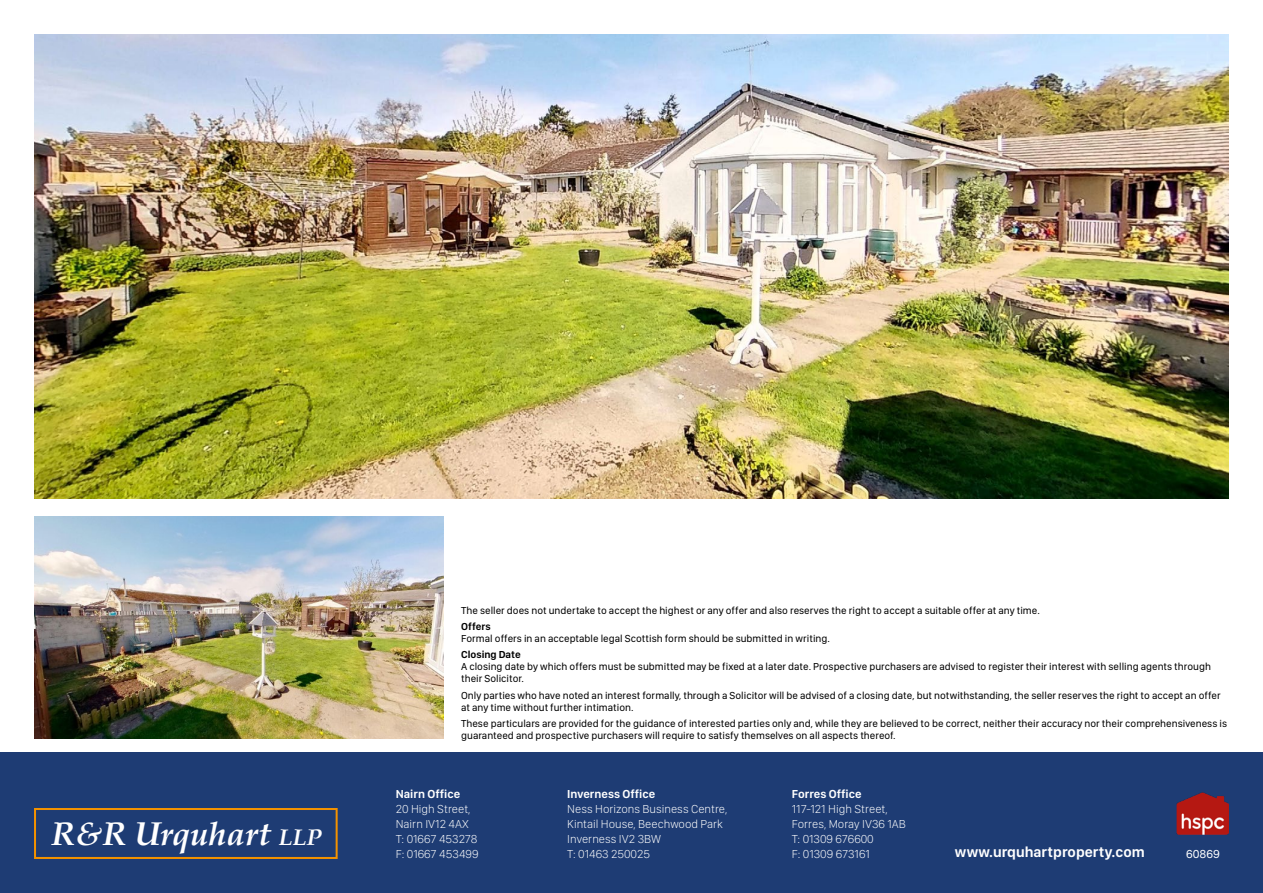
<style>
.page{position:relative;width:1263px;height:893px;background:#fff}
.page>*{position:absolute;margin:0;border:0;box-sizing:border-box;transform-origin:0 0}
.t1{font:italic 700 33px "Palatino";color:#fff}
.t2{font:600 15px "SF Compact Display";color:#fff}
.t3{font:100 12px/15px "SF Compact Display";color:#fff}
.t4{font:600 12px "SF Compact Display";color:#fff}
.t5{font:12px "SF Compact Display";color:#fff}
.t6{font:10.5px/12px "SF Compact Display";color:#000}
.t7{font:600 10.5px "SF Compact Display";color:#000}
.s1{font-size:22.95px}
</style>
<div class="page">
<div style="left:0;top:753px;width:1263px;height:140px;background:#1e3c74"></div>
<img style="left:1176px;top:792px;width:53px;height:42px">
<img style="left:34px;top:34px;width:1195px;height:464px">
<img style="left:34px;top:516px;width:409px;height:223px">
<div style="left:34px;top:808px;width:304px;height:51px;border:2px solid #f39200"></div>
<h1 class="t1" style="left:51px;top:806px;width:272px">R&amp;R Urquhart <span class="s1">LLP</span></h1>
<p class="t6" style="left:461px;top:604px;width:580px">The seller does not undertake to accept the highest or any offer and also reserves the right to accept a suitable offer at any time.</p>
<p class="t7" style="left:461px;top:618px;width:31px">Offers</p>
<p class="t6" style="left:461px;top:633px;width:370px">Formal offers in an acceptable legal Scottish form should be submitted in writing.</p>
<p class="t7" style="left:461px;top:646px;width:61px">Closing Date</p>
<p class="t6" style="left:461px;top:661px;width:751px">A closing date by which offers must be submitted may be fixed at a later date. Prospective purchasers are advised to register their interest with selling agents through their Solicitor.</p>
<p class="t6" style="left:461px;top:689px;width:761px">Only parties who have noted an interest formally, through a Solicitor will be advised of a closing date, but notwithstanding, the seller reserves the right to accept an offer at any time without further intimation.</p>
<p class="t6" style="left:461px;top:717px;width:767px">These particulars are provided for the guidance of interested parties only and, while they are believed to be correct, neither their accuracy nor their comprehensiveness is guaranteed and prospective purchasers will require to satisfy themselves on all aspects thereof.</p>
<p class="t4" style="left:396px;top:783px;width:66px">Nairn Office</p>
<p class="t3" style="left:396px;top:801px;width:84px">20 High Street,<br>Nairn IV12 4AX<br>T: 01667 453278<br>F: 01667 453499</p>
<p class="t4" style="left:567px;top:783px;width:90px">Inverness Office</p>
<p class="t3" style="left:567px;top:801px;width:162px">Ness Horizons Business Centre,<br>Kintail House, Beechwood Park<br>Inverness IV2 3BW<br>T: 01463 250025</p>
<p class="t4" style="left:792px;top:783px;width:71px">Forres Office</p>
<p class="t3" style="left:792px;top:801px;width:116px">117-121 High Street,<br>Forres, Moray IV36 1AB<br>T: 01309 676600<br>F: 01309 673161</p>
<h2 class="t2" style="left:955px;top:839px;width:191px">www.urquhartproperty.com</h2>
<p class="t5" style="left:1186px;top:845px;width:35px">60869</p>
</div>
